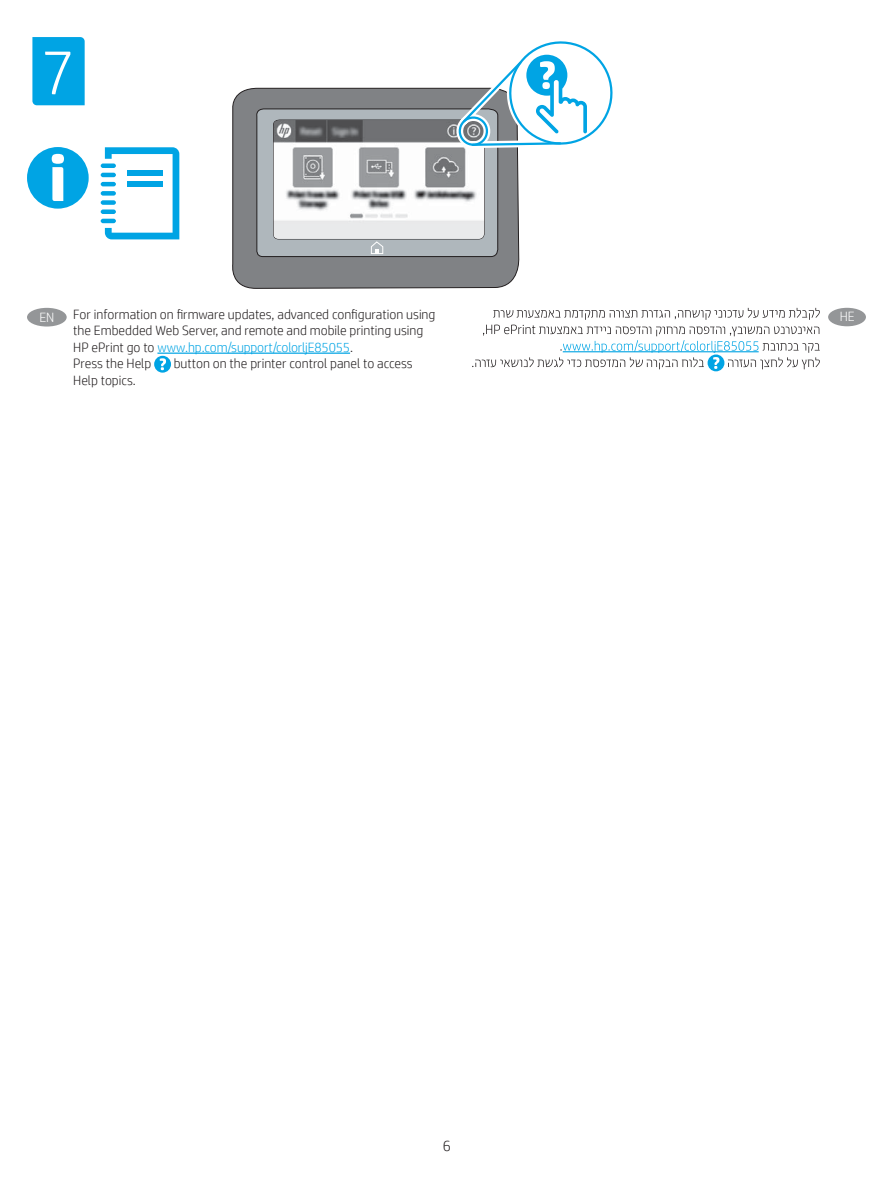
<style>
.page{position:relative;width:893px;height:1188px;background:#fff}
.page>*{position:absolute;margin:0;border:0;box-sizing:border-box;transform-origin:0 0}
.t1{font:300 63px "HP Simplified";color:#fff}
.t2{font:300 15px "HP Simplified";color:#231f20}
.t3{font:300 13.5px/16.5px "HP Simplified";color:#231f20}
.t4{font:300 13.5px "HP Simplified";color:#fff}
.s1{color:#00a4e4}
</style>
<div class="page">
<svg style="left:105px;top:147px;width:74px;height:92px"></svg>
<div style="left:127px;top:170px;width:35px;height:6px;background:#00a4e4"></div>
<div style="left:127px;top:181px;width:35px;height:6px;background:#00a4e4"></div>
<hr style="left:101px;top:164px;width:15px;height:4px;background:#00a4e4;border-radius:2px">
<hr style="left:101px;top:173px;width:15px;height:4px;background:#00a4e4;border-radius:2px">
<hr style="left:101px;top:182px;width:15px;height:4px;background:#00a4e4;border-radius:2px">
<div style="left:101px;top:191px;width:15px;height:5px;background:#00a4e4;border-radius:2px"></div>
<div style="left:101px;top:200px;width:15px;height:5px;background:#00a4e4;border-radius:2px"></div>
<hr style="left:101px;top:210px;width:15px;height:4px;background:#00a4e4;border-radius:2px">
<hr style="left:101px;top:219px;width:15px;height:4px;background:#00a4e4;border-radius:2px">
<svg style="left:27px;top:147px;width:62px;height:62px"></svg>
<div style="left:32px;top:37px;width:53px;height:68px;background:#00a4e4"></div>
<svg style="left:232px;top:87px;width:288px;height:202px;background:#828386"></svg>
<svg style="left:255px;top:41px;width:358px;height:216px"></svg>
<div style="left:27px;top:308px;width:40px;height:19px;background:#949698;border-radius:50%"></div>
<hr style="left:157px;top:353px;width:193px;height:1px;background:#00a4e4">
<svg style="left:154px;top:356px;width:17px;height:17px"></svg>
<div style="left:827px;top:308px;width:38px;height:18px;background:#949698;border-radius:50%"></div>
<svg style="left:472px;top:308px;width:347px;height:63px"></svg>
<hr style="left:562px;top:351px;width:196px;height:1px;background:#00a4e4">
<h1 class="t1" style="left:42px;top:31px;width:35px">7</h1>
<p class="t4" style="left:39px;top:308px;width:17px">EN</p>
<p class="t3" style="left:73px;top:306px;width:363px">For information on firmware updates, advanced configuration using the Embedded Web Server, and remote and mobile printing using HP ePrint go to <span class="s1">www.hp.com/support/colorljE85055</span>.<br>Press the Help</p>
<p class="t3" style="left:174px;top:355px;width:240px">button on the printer control panel to access</p>
<p class="t3" style="left:73px;top:372px;width:64px">Help topics.</p>
<p class="t2" style="left:442px;top:1136px;width:10px">6</p>
<p class="t4" style="left:839px;top:308px;width:16px">HE</p>
</div>
